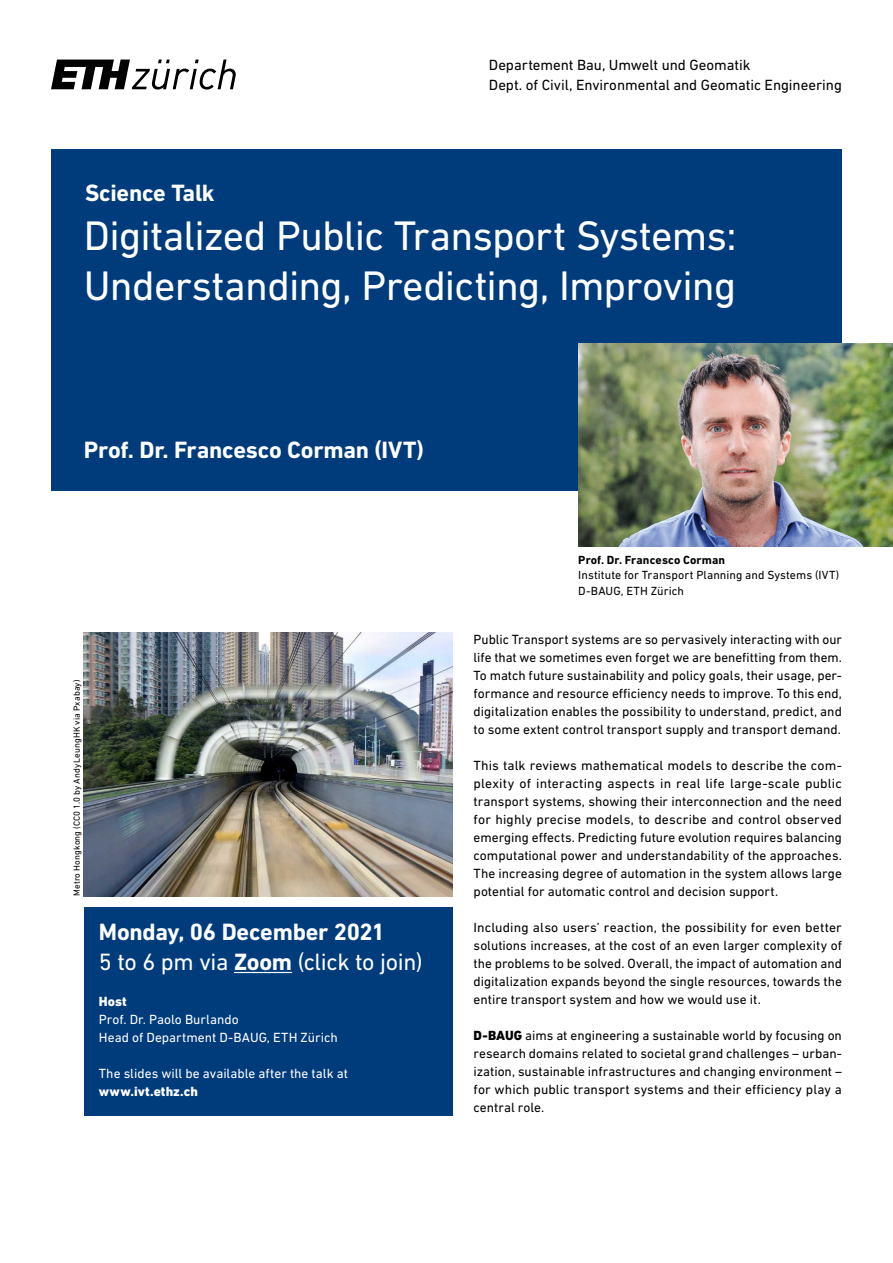
<style>
.page{position:relative;width:893px;height:1263px;background:#fff}
.page>*{position:absolute;margin:0;border:0;box-sizing:border-box;transform-origin:0 0}
.Titel_A4__DIN_Next_R{font:42px "DIN Next W1 G";letter-spacing:-.02em;color:#fff}
.Untertitel_A4__DIN_N{font:700 24px "DIN Next W1 G";letter-spacing:-.01em;color:#fff}
.Untertitel_A4__DIN_N-2{font:24px "DIN Next W1 G";letter-spacing:-.015em;color:#fff}
.ETH-Organisationsein{font:15px "DIN Next W1 G";letter-spacing:-.005em;color:#000}
.Lauftext_Standard__B{font:13.5px/18px "DIN Next W1 G";color:#000;text-align:justify}
.Infotext_S__DIN_Next{font:13.5px "DIN Next W1 G";color:#fff}
.Infotext_S__DIN_Next-2{font:800 13.5px "DIN Next W1 G";letter-spacing:.005em;color:#fff}
.Infotext_XS__DIN_Nex{font:12px "DIN Next W1 G";letter-spacing:.005em;color:#000}
.Infotext_XS__DIN_Nex-2{font:700 12px "DIN Next W1 G";letter-spacing:.01em;color:#000}
.Infotext_XS__DIN_Nex-3{font:9px "DIN Next W1 G";letter-spacing:.02em;color:#000}
.s1{font-weight:700}
.s2{font-weight:800}
</style>
<div class="page">
<svg style="left:51px;top:60px;width:185px;height:30px"></svg>
<div style="left:51px;top:149px;width:791px;height:342px;background:#003c7c"></div>
<img style="left:578px;top:343px;width:315px;height:203px">
<div style="left:84px;top:907px;width:368px;height:208px;background:#003c7c"></div>
<hr style="left:234px;top:972px;width:58px;height:1px;background:#fff">
<img style="left:84px;top:632px;width:369px;height:264px">
<p class="Untertitel_A4__DIN_N" style="left:85px;top:178px;width:131px">Science Talk</p>
<p class="ETH-Organisationsein" style="left:489px;top:56px;width:263px">Departement Bau, Umwelt und Geomatik</p>
<p class="ETH-Organisationsein" style="left:489px;top:76px;width:355px">Dept. of Civil, Environmental and Geomatic Engineering</p>
<p class="Titel_A4__DIN_Next_R" style="left:84px;top:211px;width:654px">Digitalized Public Transport Systems:</p>
<p class="Titel_A4__DIN_Next_R" style="left:84px;top:262px;width:654px">Understanding, Predicting, Improving</p>
<p class="Untertitel_A4__DIN_N" style="left:84px;top:436px;width:342px">Prof. Dr. Francesco Corman (IVT)</p>
<p class="Infotext_XS__DIN_Nex-3" style="left:71px;top:896px;width:218px;rotate:-90deg">Metro Hongkong (CC0 1.0 by AndyLeungHK via Pxabay)</p>
<p class="Untertitel_A4__DIN_N" style="left:99px;top:918px;width:287px">Monday, 06 December 2021</p>
<p class="Untertitel_A4__DIN_N-2" style="left:99px;top:948px;width:325px">5 to 6 pm via <span class="s1">Zoom</span> (click to join)</p>
<p class="Infotext_S__DIN_Next-2" style="left:99px;top:993px;width:29px">Host</p>
<p class="Infotext_S__DIN_Next" style="left:99px;top:1012px;width:141px">Prof. Dr. Paolo Burlando</p>
<p class="Infotext_S__DIN_Next" style="left:99px;top:1030px;width:240px">Head of Department D-BAUG, ETH Zürich</p>
<p class="Infotext_S__DIN_Next" style="left:99px;top:1066px;width:251px">The slides will be available after the talk at</p>
<p class="Infotext_S__DIN_Next-2" style="left:99px;top:1083px;width:101px">www.ivt.ethz.ch</p>
<p class="Infotext_XS__DIN_Nex-2" style="left:578px;top:553px;width:148px">Prof. Dr. Francesco Corman</p>
<p class="Infotext_XS__DIN_Nex" style="left:578px;top:568px;width:263px">Institute for Transport Planning and Systems (IVT)</p>
<p class="Infotext_XS__DIN_Nex" style="left:578px;top:584px;width:107px">D-BAUG, ETH Zürich</p>
<p class="Lauftext_Standard__B" style="left:474px;top:630px;width:370px">Public Transport systems are so pervasively interacting with our life that we sometimes even forget we are benefitting from them.<br>To match future sustainability and policy goals, their usage, per&shy;formance and resource efficiency needs to improve. To this end, digitalization enables the possibility to understand, predict, and to some extent control transport supply and transport demand.</p>
<p class="Lauftext_Standard__B" style="left:474px;top:756px;width:370px">This talk reviews mathematical models to describe the com&shy;plexity of interacting aspects in real life large-scale public transport systems, showing their interconnection and the need for highly precise models, to describe and control observed emerging effects. Predicting future evolution requires balancing computational power and understandability of the approaches.<br>The increasing degree of automation in the system allows large potential for automatic control and decision support.</p>
<p class="Lauftext_Standard__B" style="left:474px;top:918px;width:370px">Including also users’ reaction, the possibility for even better solutions increases, at the cost of an even larger complexity of the problems to be solved. Overall, the impact of automation and digitalization expands beyond the single resources, towards the entire transport system and how we would use it.</p>
<p class="Lauftext_Standard__B" style="left:474px;top:1026px;width:370px"><span class="s2">D-BAUG</span> aims at engineering a sustainable world by focusing on research domains related to societal grand challenges – urban&shy;ization, sustainable infrastructures and changing environment – for which public transport systems and their efficiency play a central role.</p>
</div>
